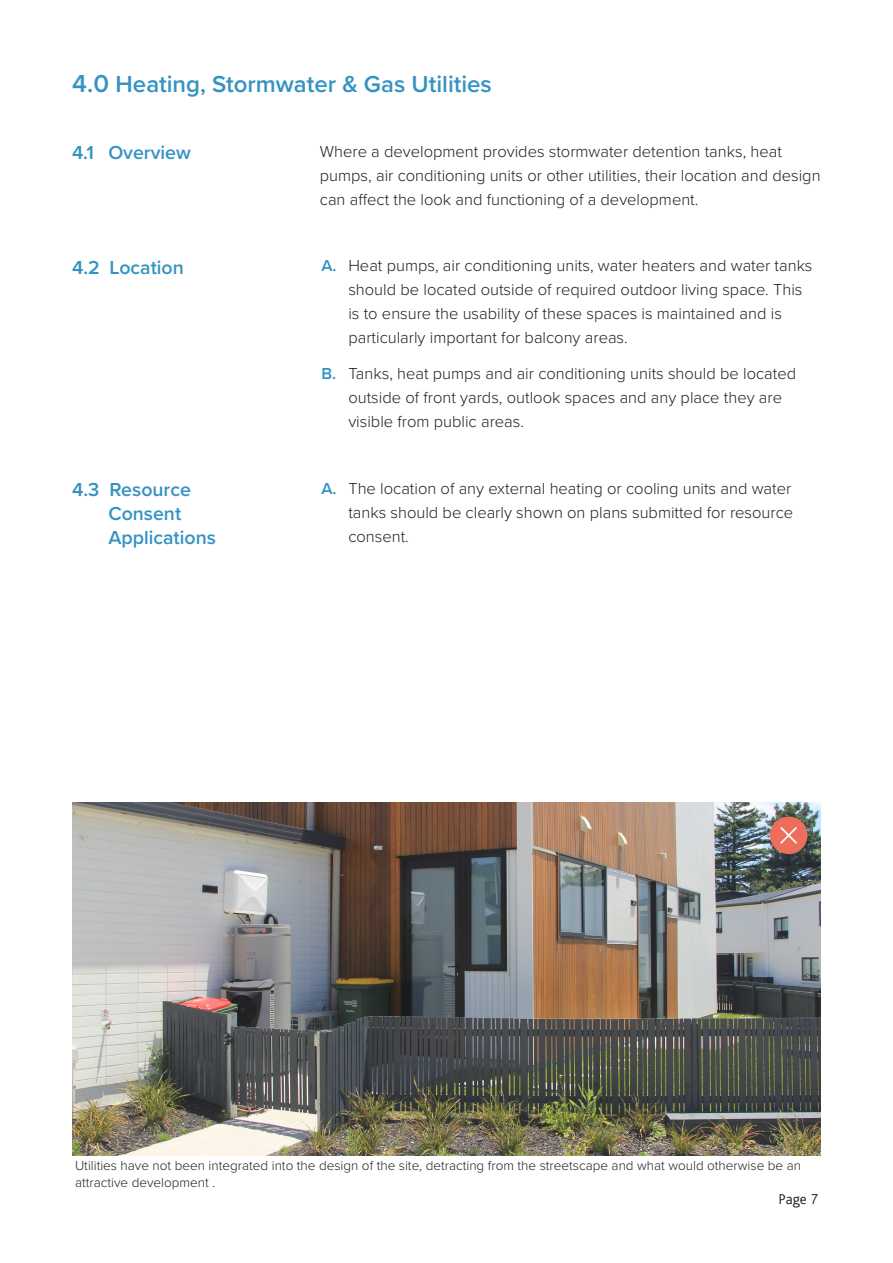
<style>
.page{position:relative;width:893px;height:1263px;background:#fff}
.page>*{position:absolute;margin:0;border:0;box-sizing:border-box;transform-origin:0 0}
.DE_Sub_Heading{font:600 24px "Proxima Nova";color:#3593c2}
.Paragraph_Style_3{font:600 19.5px/24px "Proxima Nova";color:#3593c2}
.t1{font:600 19.5px "Proxima Nova";color:#3094c0}
.t2{font:300 16.5px/24px "Proxima Nova";color:#231f20}
.t3{font:300 15px "AC Bliss";color:#231f20}
.DE_Caption{font:300 13.5px/16.2px "Proxima Nova";color:#231f20}
.s1{font-size:25.5px}
.s2{font-weight:600;color:#3094c0}
</style>
<div class="page">
<img style="left:72px;top:803px;width:749px;height:352px">
<div style="left:770px;top:816px;width:37px;height:38px;background:#ec6e5b;border-radius:50%"></div>
<svg style="left:780px;top:827px;width:17px;height:17px"></svg>
<p class="DE_Sub_Heading" style="left:72px;top:66px;width:421px"><span class="s1">4.0</span> Heating, Stormwater &amp; Gas Utilities</p>
<p class="t1" style="left:72px;top:138px;width:23px">4.1</p>
<p class="Paragraph_Style_3" style="left:108px;top:140px;width:84px">Overview</p>
<p class="t2" style="left:320px;top:139px;width:502px">Where a development provides stormwater detention tanks, heat pumps, air conditioning units or other utilities, their location and design can affect the look and functioning of a development.</p>
<p class="t1" style="left:72px;top:253px;width:29px">4.2</p>
<p class="Paragraph_Style_3" style="left:110px;top:255px;width:76px">Location</p>
<p class="t2" style="left:348px;top:253px;width:466px;text-indent:-27px"><span class="s2">A.</span> Heat pumps, air conditioning units, water heaters and water tanks should be located outside of required outdoor living space. This is to ensure the usability of these spaces is maintained and is particularly important for balcony areas.</p>
<p class="t2" style="left:348px;top:361px;width:449px;text-indent:-27px"><span class="s2">B.</span> Tanks, heat pumps and air conditioning units should be located outside of front yards, outlook spaces and any place they are visible from public areas.</p>
<p class="t1" style="left:72px;top:475px;width:29px">4.3</p>
<p class="Paragraph_Style_3" style="left:108px;top:477px;width:109px">Resource<br>Consent<br>Applications</p>
<p class="t2" style="left:348px;top:475px;width:446px;text-align:justify;text-indent:-27px"><span class="s2">A.</span> The location of any external heating or cooling units and water tanks should be clearly shown on plans submitted for resource consent.</p>
<p class="DE_Caption" style="left:75px;top:1157px;width:727px">Utilities have not been integrated into the design of the site, detracting from the streetscape and what would otherwise be an attractive development .</p>
<p class="t3" style="left:779px;top:1191px;width:41px">Page 7</p>
</div>
